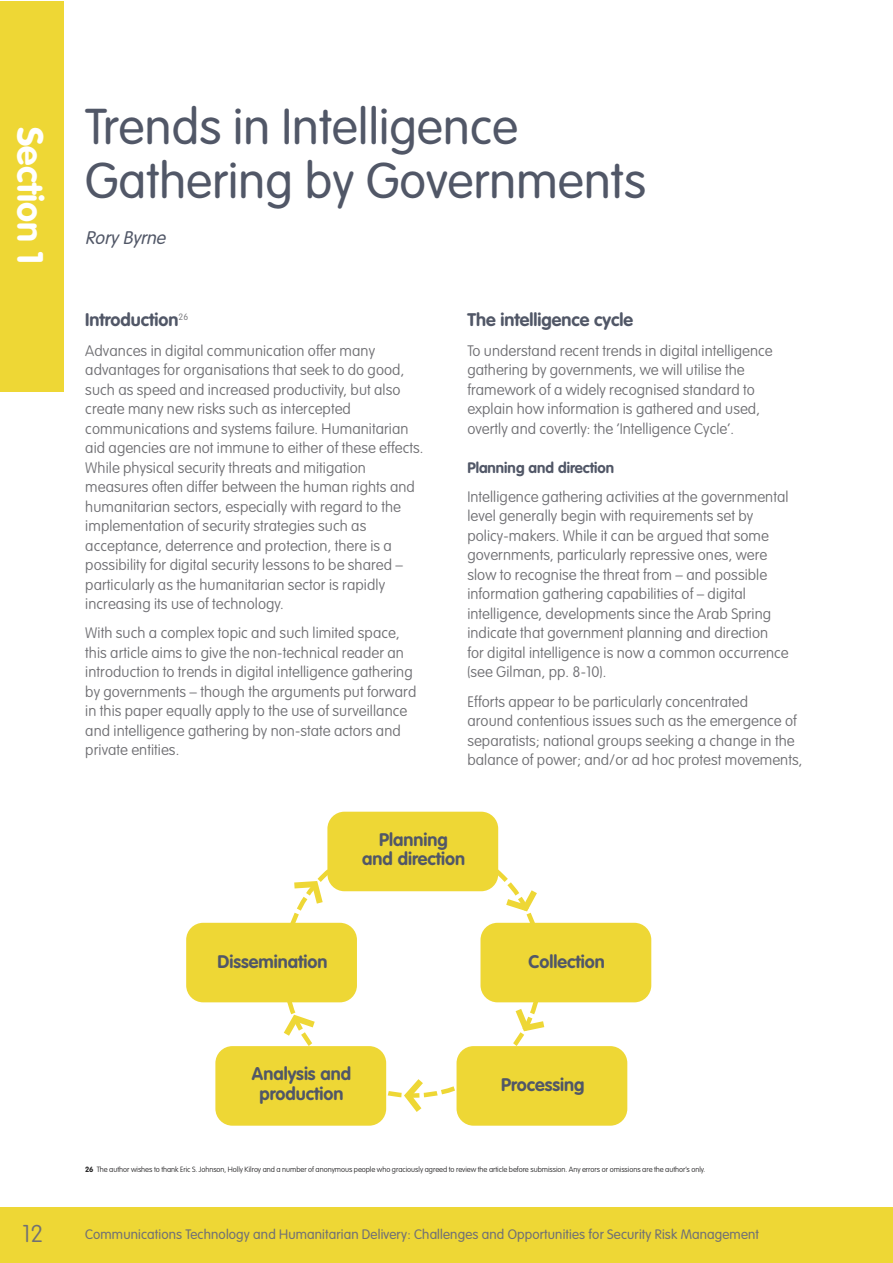
<style>
.page{position:relative;width:893px;height:1263px;background:#fff}
.page>*{position:absolute;margin:0;border:0;box-sizing:border-box;transform-origin:0 0}
.t1{font:300 49.5px/54px "VAG Rounded Std";letter-spacing:.005em;color:#515767}
.t2{font:700 36px "VAG Rounded Std";letter-spacing:.005em;color:#fff}
.t3{font:100 24px "VAG Rounded Std";color:#707074}
.t4{font:700 18px/19.5px "VAG Rounded Std";color:#515767;text-align:center}
.t5{font:italic 300 18px "VAG Rounded Std";color:#515767}
.t6{font:100 15px/19.5px "VAG Rounded Std";letter-spacing:.005em;color:#707074}
.t7{font:700 15px "VAG Rounded Std";color:#515767}
.t8{font:300 13.5px "VAG Rounded Std";letter-spacing:.01em;color:#707074}
.t9{font:100 7.5px "VAG Rounded Std";letter-spacing:-.005em;color:#272627}
.s1{font-weight:700}
</style>
<div class="page">
<svg style="left:280px;top:835px;width:265px;height:265px"></svg>
<div style="left:0;top:1208px;width:892px;height:55px;background:#eed735"></div>
<div style="left:0;top:1px;width:64px;height:390px;background:#eed735"></div>
<div style="left:327px;top:812px;width:171px;height:79px;background:#eed735;border-radius:17px"></div>
<div style="left:215px;top:1046px;width:171px;height:80px;background:#eed735;border-radius:17px"></div>
<div style="left:457px;top:1046px;width:170px;height:80px;background:#eed735;border-radius:17px"></div>
<div style="left:480px;top:923px;width:171px;height:79px;background:#eed735;border-radius:17px"></div>
<div style="left:186px;top:923px;width:171px;height:79px;background:#eed735;border-radius:17px"></div>
<svg style="left:288px;top:878px;width:39px;height:32px"></svg>
<svg style="left:280px;top:1011px;width:41px;height:31px"></svg>
<svg style="left:400px;top:1073px;width:29px;height:39px"></svg>
<svg style="left:510px;top:1002px;width:41px;height:33px"></svg>
<svg style="left:500px;top:883px;width:42px;height:32px"></svg>
<h2 class="t2" style="left:51px;top:127px;width:139px;rotate:90deg">Section 1</h2>
<h1 class="t1" style="left:85px;top:102px;width:562px">Trends in Intelligence<br>Gathering by Governments</h1>
<p class="t5" style="left:85px;top:228px;width:86px">RoryByrne</p>
<p class="t4" style="left:85px;top:311px;width:105px">Introduction<sup>26</sup></p>
<p class="t6" style="left:85px;top:341px;width:340px">Advances in digital communication offer many advantages for organisations that seek to do good, such as speed and increased productivity, but also create many new risks such as intercepted communications and systems failure. Humanitarian aid agencies are not immune to either of these effects.<br>While physical security threats and mitigation measures often differ between the human rights and humanitarian sectors, especially with regard to the implementation of security strategies such as acceptance, deterrence and protection, there is a possibility for digital security lessons to be shared – particularly as the humanitarian sector is rapidly increasing its use of technology.</p>
<p class="t6" style="left:85px;top:624px;width:333px">With such a complex topic and such limited space, this article aims to give the non-technical reader an introduction to trends in digital intelligence gathering by governments – though the arguments put forward in this paper equally apply to the use of surveillance and intelligence gathering by non-state actors and private entities.</p>
<p class="t4" style="left:467px;top:311px;width:167px">The intelligence cycle</p>
<p class="t6" style="left:467px;top:341px;width:307px">To understand recent trends in digital intelligence gathering by governments, we will utilise the framework of a widely recognised standard to explain how information is gathered and used, overtly and covertly: the ‘Intelligence Cycle’.</p>
<p class="t7" style="left:467px;top:459px;width:148px">Planning and direction</p>
<p class="t6" style="left:467px;top:487px;width:323px">Intelligence gathering activities at the governmental level generally begin with requirements set by policy-makers. While it can be argued that some governments, particularly repressive ones, were slow to recognise the threat from – and possible information gathering capabilities of – digital intelligence, developments since the Arab Spring indicate that government planning and direction<br>for digital intelligence is now a common occurrence (see Gilman, pp. 8-10).</p>
<p class="t6" style="left:467px;top:692px;width:337px">Efforts appear to be particularly concentrated<br>around contentious issues such as the emergence of separatists; national groups seeking a change in the balance of power; and/or ad hoc protest movements,</p>
<p class="t4" style="left:362px;top:830px;width:104px">Planning and direction</p>
<p class="t4" style="left:217px;top:952px;width:112px">Dissemination</p>
<p class="t4" style="left:528px;top:952px;width:78px">Collection</p>
<p class="t4" style="left:252px;top:1064px;width:101px">Analysis and production</p>
<p class="t4" style="left:501px;top:1075px;width:85px">Processing</p>
<p class="t9" style="left:85px;top:1165px;width:622px"><span class="s1">26</span> The author wishes to thank Eric S. Johnson, Holly Kilroy and a number of anonymous people who graciously agreed to review the article before submission. Any errors or omissions are the author’s only.</p>
<h3 class="t3" style="left:22px;top:1220px;width:23px">12</h3>
<p class="t8" style="left:85px;top:1226px;width:675px">Communications Technology and Humanitarian Delivery: Challenges and Opportunities for Security Risk Management</p>
</div>
